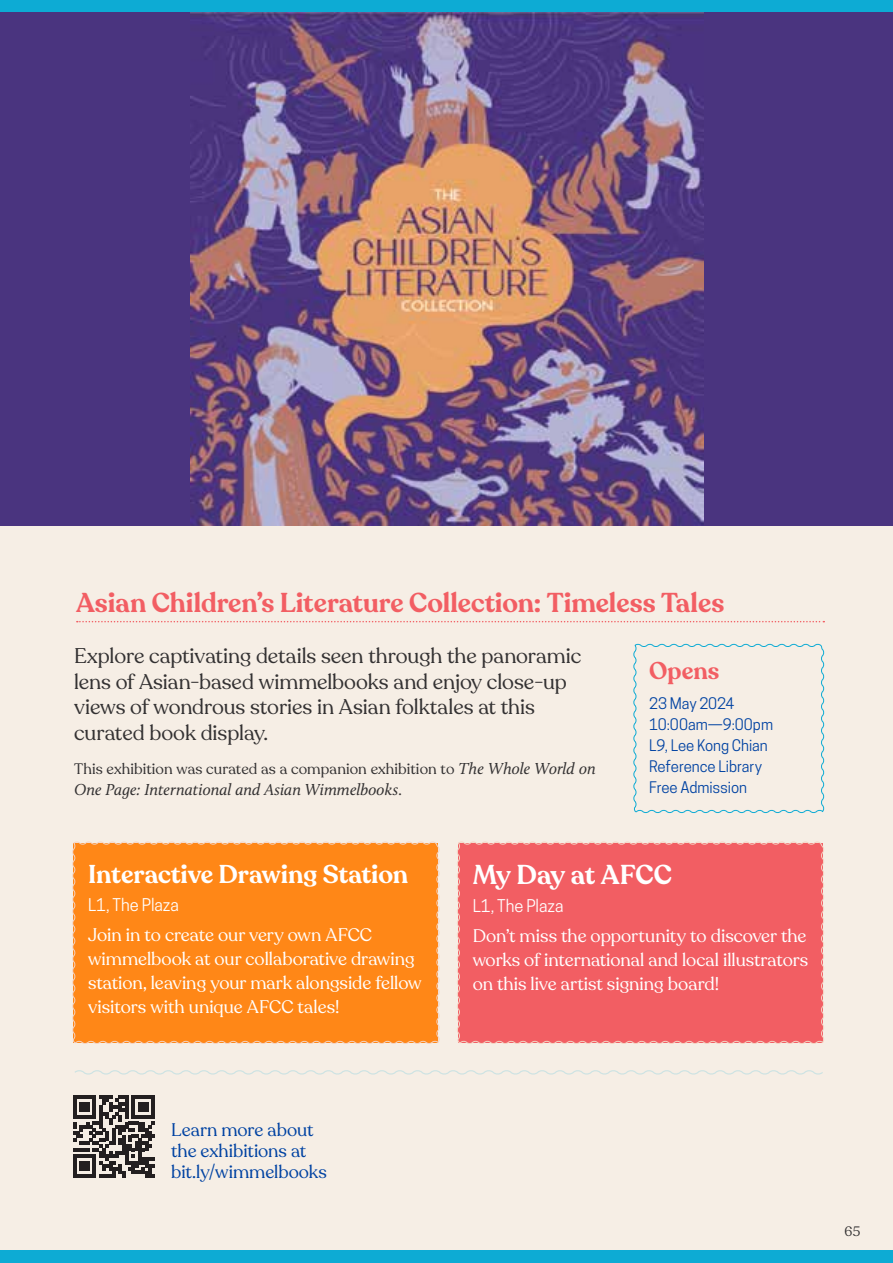
<style>
.page{position:relative;width:893px;height:1263px;background:#f6eee5}
.page>*{position:absolute;margin:0;border:0;box-sizing:border-box;transform-origin:0 0}
.t1{font:600 27px "Recoleta";letter-spacing:-.005em;color:#f25e63}
.t2{font:600 27px "Recoleta";letter-spacing:-.005em;color:#fff}
.t3{font:600 25.5px "Recoleta";letter-spacing:-.005em;color:#fff}
.t4{font:600 24px "Recoleta";color:#f25e63}
.t5{font:21px/25.5px "Recoleta";letter-spacing:-.005em;color:#333132}
.t6{font:18px/24px "Recoleta";color:#fff}
.t7{font:18px/21px "Recoleta";color:#0042a2}
.t8{font:italic 16.5px "Calluna";letter-spacing:-.005em;color:#333132}
.t9{font:16.5px "Cooper Hewitt";letter-spacing:-.005em;color:#fff}
.t10{font:15px/21px "Cooper Hewitt";letter-spacing:-.005em;color:#0042a2}
.t11{font:15px "Recoleta";letter-spacing:.005em;color:#333132}
.t12{font:13.5px "Recoleta";color:#333132}
.s1{font-family:"Calluna";font-style:italic;font-size:16.5px}
.s2{font-family:"Recoleta";font-style:normal;font-size:15px}
</style>
<div class="page">
<div style="left:0;top:0;width:893px;height:13px;background:#0dabd4"></div>
<div style="left:0;top:1250px;width:893px;height:13px;background:#0dabd4"></div>
<svg style="left:73px;top:1095px;width:82px;height:82px"></svg>
<svg style="left:77px;top:621px;width:747px;height:1px"></svg>
<div style="left:0;top:13px;width:893px;height:513px;background:#4a347f"></div>
<img style="left:190px;top:13px;width:513px;height:513px">
<div style="left:72px;top:841px;width:368px;height:203px;background:#ff8717"></div>
<div style="left:457px;top:841px;width:367px;height:203px;background:#f25e63"></div>
<svg style="left:633px;top:643px;width:192px;height:170px"></svg>
<svg style="left:75px;top:1070px;width:748px;height:5px"></svg>
<h1 class="t1" style="left:76px;top:586px;width:650px">Asian Children’s Literature Collection: Timeless Tales</h1>
<p class="t5" style="left:74px;top:644px;width:509px">Explore captivating details seen through the panoramic lens of Asian-based wimmelbooks and enjoy close-up views of wondrous stories in Asian folktales at this curated book display.</p>
<p class="t11" style="left:74px;top:759px;width:523px">This exhibition was curated as a companion exhibition to <span class="s1">The Whole World on</span></p>
<p class="t8" style="left:74px;top:779px;width:329px">One Page: International and Asian Wimmelbooks<span class="s2">.</span></p>
<h3 class="t4" style="left:649px;top:656px;width:72px">Opens</h3>
<p class="t10" style="left:649px;top:693px;width:125px">23 May 2024<br>10:00am—9:00pm<br>L9, Lee Kong Chian<br>Reference Library<br>Free Admission</p>
<h2 class="t3" style="left:88px;top:858px;width:322px">Interactive Drawing Station</h2>
<p class="t9" style="left:88px;top:895px;width:92px">L1, The Plaza</p>
<p class="t6" style="left:88px;top:923px;width:335px">Join in to create our very own AFCC wimmelbook at our collaborative drawing station, leaving your mark alongside fellow visitors with unique AFCC tales!</p>
<h1 class="t2" style="left:473px;top:858px;width:201px">My Day at AFCC</h1>
<p class="t9" style="left:473px;top:896px;width:92px">L1, The Plaza</p>
<p class="t6" style="left:473px;top:924px;width:337px;text-align:justify">Don’t miss the opportunity to discover the works of international and local illustrators on this live artist signing board!</p>
<p class="t7" style="left:171px;top:1119px;width:157px">Learn more about the exhibitions at bit.ly/wimmelbooks</p>
<p class="t12" style="left:844px;top:1223px;width:18px">65</p>
</div>
